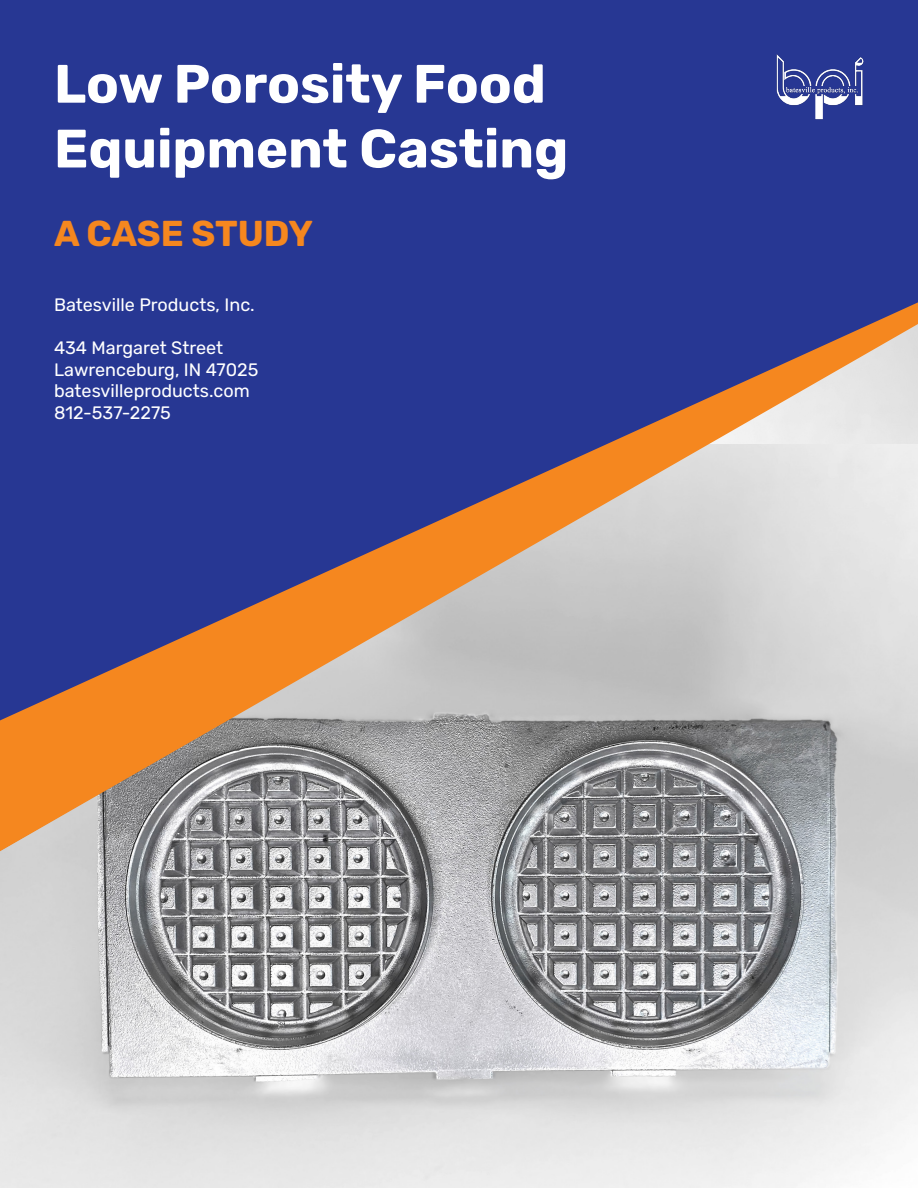
<style>
.page{position:relative;width:918px;height:1188px;background:#fff}
.page>*{position:absolute;margin:0;border:0;box-sizing:border-box;transform-origin:0 0}
.t1{font:700 54px/64.8px "Rubik";color:#fff}
.t2{font:700 36px "Rubik";letter-spacing:-.005em;color:#f5871f}
.t3{font:18px "Rubik";color:#fff}
</style>
<div class="page">
<img style="left:0;top:851px;width:918px;height:337px">
<div style="left:0;top:0;width:918px;height:302px;background:#273793"></div>
<svg style="left:0;top:302px;width:918px;height:549px;background:#898095"></svg>
<img style="left:776px;top:54px;width:88px;height:66px">
<p class="t1" style="left:54px;top:53px;width:516px">Low Porosity Food<br>Equipment Casting</p>
<p class="t2" style="left:54px;top:213px;width:260px">A CASE STUDY</p>
<p class="t3" style="left:54px;top:294px;width:202px">Batesville Products, Inc.</p>
<p class="t3" style="left:54px;top:338px;width:171px">434 Margaret Street</p>
<p class="t3" style="left:54px;top:359px;width:206px">Lawrenceburg, IN 47025</p>
<p class="t3" style="left:54px;top:381px;width:197px">batesvilleproducts.com</p>
<p class="t3" style="left:54px;top:402px;width:119px">812-537-2275</p>
</div>
